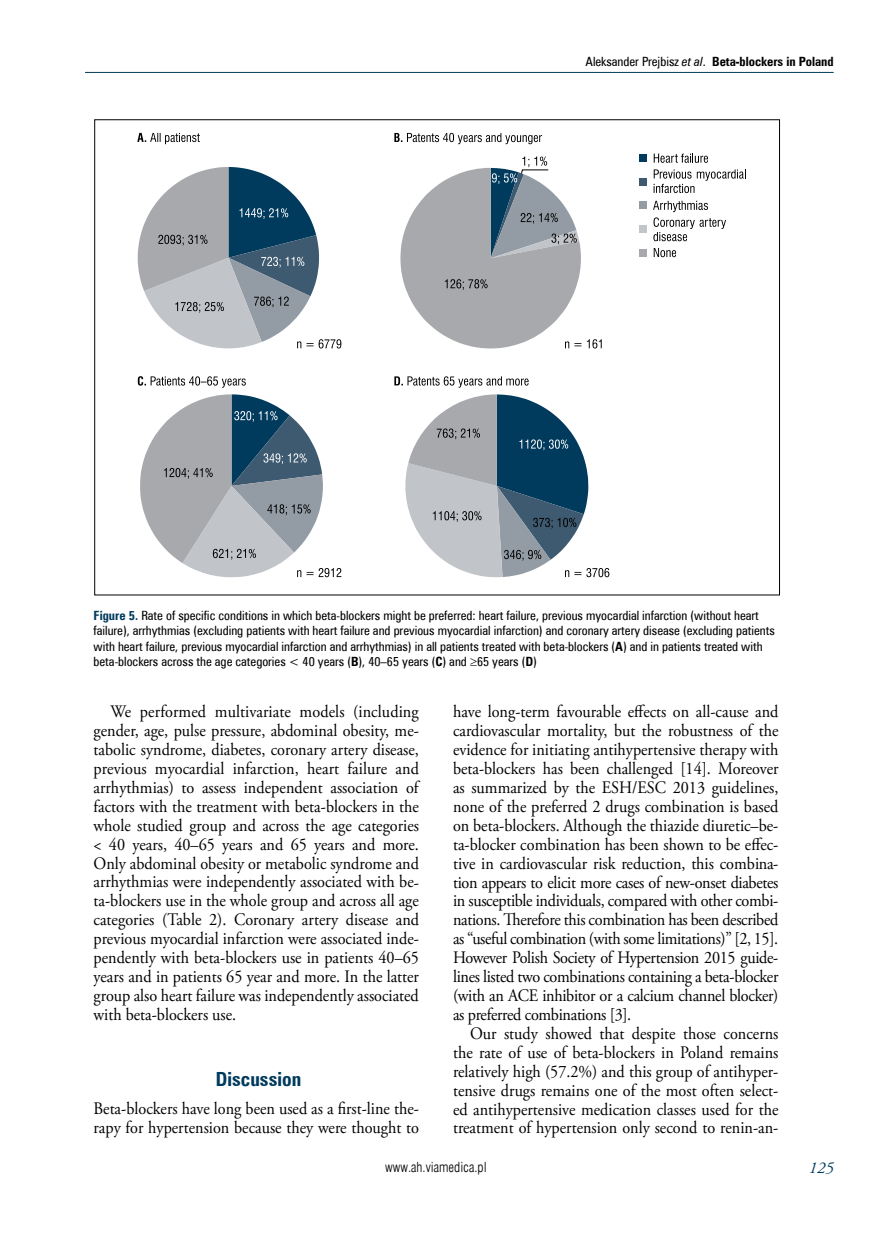
<style>
.page{position:relative;width:872px;height:1234px;background:#fff}
.page>*{position:absolute;margin:0;border:0;box-sizing:border-box;transform-origin:0 0}
.t1{font:700 19.5px "Zurich Cn EU";color:#003a5d}
.t2{font:17.55px/18.9px "Adobe Garamond Pro";color:#000;text-align:justify;scale:.93 1}
.t3{font:italic 16.5px "Adobe Garamond Pro";color:#003a5d}
.t4{font:13.5px "Swis 721 Lt Cn EU";color:#000}
.t5{font:12.75px/15.3px "Zurich Cn EU";color:#000}
.t6{font:700 12.75px "Zurich Cn EU";color:#000}
.s1{font-weight:400}
.s2{font-weight:400;font-style:italic}
.s3{font-weight:700;color:#003a5d}
.s4{font-weight:700}
</style>
<div class="page">
<hr style="left:85px;top:72px;width:748px;height:1px;background:#003a5d">
<svg style="left:138px;top:167px;width:203px;height:181px"></svg>
<svg style="left:587px;top:339px;width:14px;height:9px"></svg>
<div style="left:639px;top:154px;width:7px;height:8px;background:#003a5d"></div>
<svg style="left:653px;top:153px;width:55px;height:10px"></svg>
<div style="left:639px;top:178px;width:7px;height:7px;background:#3e5a70"></div>
<svg style="left:653px;top:169px;width:91px;height:24px"></svg>
<div style="left:639px;top:202px;width:7px;height:7px;background:#939ca5"></div>
<div style="left:639px;top:225px;width:7px;height:7px;background:#c1c5ca"></div>
<svg style="left:653px;top:201px;width:73px;height:40px"></svg>
<div style="left:639px;top:249px;width:7px;height:7px;background:#a7a9ac"></div>
<svg style="left:653px;top:248px;width:23px;height:9px"></svg>
<svg style="left:137px;top:133px;width:63px;height:11px"></svg>
<svg style="left:394px;top:133px;width:148px;height:11px"></svg>
<svg style="left:138px;top:376px;width:108px;height:11px"></svg>
<svg style="left:394px;top:376px;width:134px;height:11px"></svg>
<svg style="left:140px;top:394px;width:201px;height:183px"></svg>
<svg style="left:405px;top:394px;width:204px;height:183px"></svg>
<svg style="left:400px;top:156px;width:181px;height:192px"></svg>
<p class="t6" style="left:585px;top:53px;width:250px"><span class="s1">Aleksander Prejbisz</span> <span class="s2">et al</span><span class="s1">.</span> Beta-blockers in Poland</p>
<p class="t5" style="left:94px;top:607px;width:682px"><span class="s3">Figure 5.</span> Rate of specific conditions in which beta-blockers might be preferred: heart failure, previous myocardial infarction (without heart failure), arrhythmias (excluding patients with heart failure and previous myocardial infarction) and coronary artery disease (excluding patients with heart failure, previous myocardial infarction and arrhythmias) in all patients treated with beta-blockers (<span class="s4">A</span>) and in patients treated with beta-blockers across the age categories &lt; 40 years (<span class="s4">B</span>), 40–65 years (<span class="s4">C</span>) and ≥65 years (<span class="s4">D</span>)</p>
<p class="t2" style="left:94px;top:702px;width:351px;text-indent:17px">We performed multivariate models (including gender, age, pulse pressure, abdominal obesity, me&shy;tabolic syndrome, diabetes, coronary artery disease, previous myocardial infarction, heart failure and arrhythmias) to assess independent association of factors with the treatment with beta-blockers in the whole studied group and across the age categories &lt; 40 years, 40–65 years and 65 years and more.<br>Only abdominal obesity or metabolic syndrome and arrhythmias were independently associated with be&shy;ta-blockers use in the whole group and across all age categories (Table 2). Coronary artery disease and previous myocardial infarction were associated inde&shy;pendently with beta-blockers use in patients 40–65 years and in patients 65 year and more. In the latter group also heart failure was independently associated with beta-blockers use.</p>
<p class="t2" style="left:453px;top:702px;width:351px">have long-term favourable effects on all-cause and cardiovascular mortality, but the robustness of the evidence for initiating antihypertensive therapy with beta-blockers has been challenged [14]. Moreover as summarized by the ESH/ESC 2013 guidelines, none of the preferred 2 drugs combination is based on beta-blockers. Although the thiazide diuretic–be&shy;ta-blocker combination has been shown to be effec&shy;tive in cardiovascular risk reduction, this combina&shy;tion appears to elicit more cases of new-onset diabetes in susceptible individuals, compared with other combi&shy;nations. Therefore this combination has been described as “useful combination (with some limitations)” [2, 15].<br>However Polish Society of Hypertension 2015 guide&shy;lines listed two combinations containing a beta-blocker (with an ACE inhibitor or a calcium channel blocker) as preferred combinations [3].</p>
<p class="t2" style="left:453px;top:1024px;width:351px;text-indent:17px">Our study showed that despite those concerns the rate of use of beta-blockers in Poland remains relatively high (57.2%) and this group of antihyper&shy;tensive drugs remains one of the most often select&shy;ed antihypertensive medication classes used for the treatment of hypertension only second to renin-an-</p>
<p class="t1" style="left:215px;top:1066px;width:87px">Discussion</p>
<p class="t2" style="left:94px;top:1099px;width:351px">Beta-blockers have long been used as a first-line the&shy;rapy for hypertension because they were thought to</p>
<p class="t4" style="left:385px;top:1158px;width:103px">www.ah.viamedica.pl</p>
<p class="t3" style="left:809px;top:1157px;width:26px">125</p>
</div>
